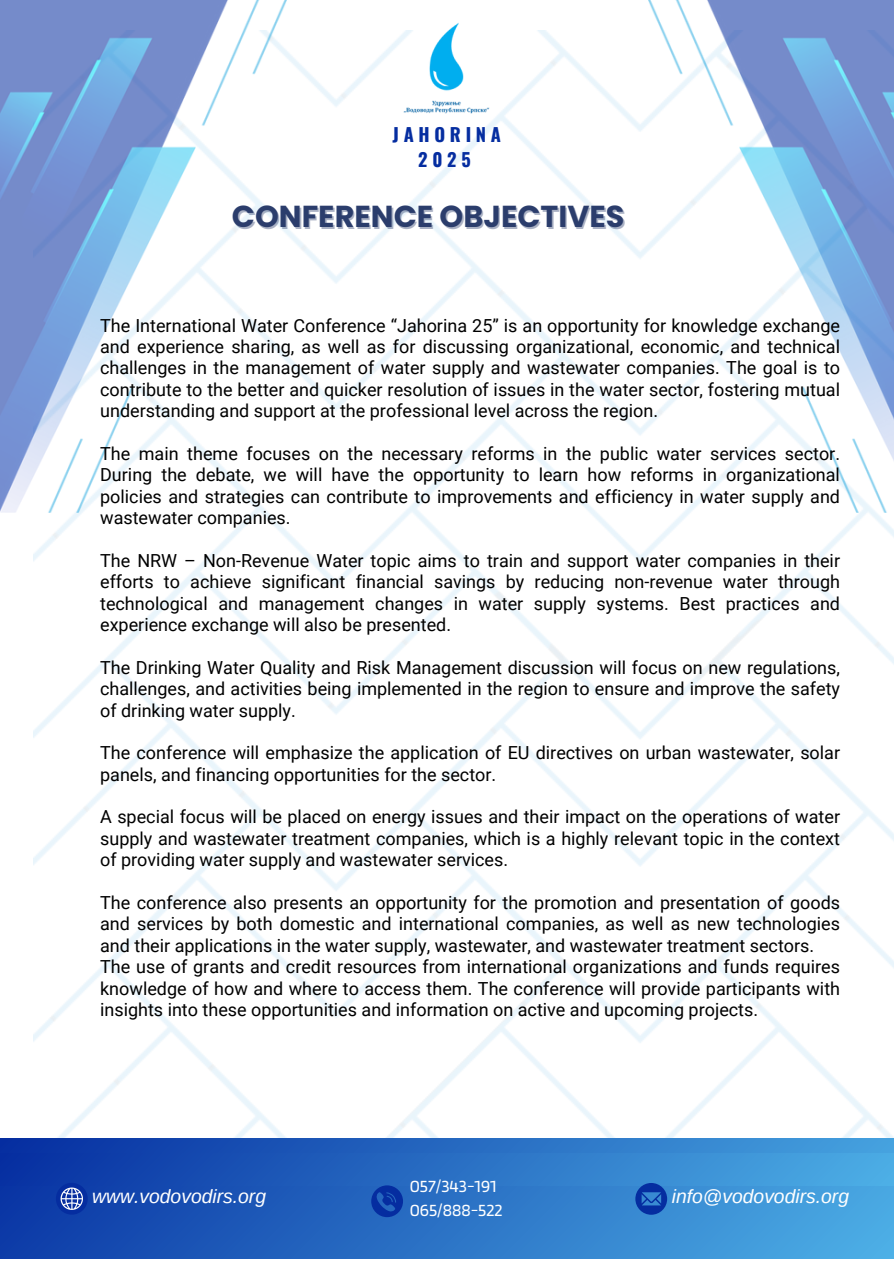
<style>
.page{position:relative;width:894px;height:1264px;background:#fff}
.page>*{position:absolute;margin:0;border:0;box-sizing:border-box;transform-origin:0 0}
.t1{font:700 30.3px "Poppins";color:#2b3d6c}
.t2{font:italic 19.35px "Arimo";color:#fff}
.t3{font:700 18.3px/25.5px "Oswald";letter-spacing:.255em;color:#052da0;text-align:center}
.t4{font:18px/21.3px "Roboto";color:#000;text-align:justify}
.t5{font:17.85px "Blinker";color:#fff}
</style>
<div class="page">
<img style="left:648px;top:0;width:245px;height:512px">
<img style="left:0;top:0;width:286px;height:512px">
<div style="left:0;top:1138px;width:893px;height:120px;background:linear-gradient(to right,#0a36a5,#4aabe4)"></div>
<div style="left:0;top:1153px;width:893px;height:32px;background:linear-gradient(to right,#062fa1,#4caee5)"></div>
<svg style="left:635px;top:1182px;width:32px;height:32px"></svg>
<svg style="left:56px;top:1182px;width:32px;height:32px"></svg>
<svg style="left:371px;top:1185px;width:32px;height:32px"></svg>
<img style="left:391px;top:22px;width:111px;height:125px">
<p class="t3" style="left:392px;top:121px;width:110px">JAHORINA<br>2025</p>
<p class="t1" style="left:232px;top:195px;width:394px">CONFERENCE OBJECTIVES</p>
<p class="t4" style="left:100px;top:315px;width:741px">The International Water Conference “Jahorina 25” is an opportunity for knowledge exchange and experience sharing, as well as for discussing organizational, economic, and technical challenges in the management of water supply and wastewater companies. The goal is to contribute to the better and quicker resolution of issues in the water sector, fostering mutual understanding and support at the professional level across the region.</p>
<p class="t4" style="left:100px;top:443px;width:741px">The main theme focuses on the necessary reforms in the public water services sector.<br>During the debate, we will have the opportunity to learn how reforms in organizational policies and strategies can contribute to improvements and efficiency in water supply and wastewater companies.</p>
<p class="t4" style="left:100px;top:550px;width:741px">The NRW – Non-Revenue Water topic aims to train and support water companies in their efforts to achieve significant financial savings by reducing non-revenue water through technological and management changes in water supply systems. Best practices and experience exchange will also be presented.</p>
<h2 class="t4" style="left:100px;top:657px;width:741px">The Drinking Water Quality and Risk Management discussion will focus on new regulations, challenges, and activities being implemented in the region to ensure and improve the safety of drinking water supply.</h2>
<h1 class="t4" style="left:100px;top:742px;width:741px">The conference will emphasize the application of EU directives on urban wastewater, solar panels, and financing opportunities for the sector.</h1>
<p class="t4" style="left:100px;top:806px;width:741px">A special focus will be placed on energy issues and their impact on the operations of water supply and wastewater treatment companies, which is a highly relevant topic in the context of providing water supply and wastewater services.</p>
<p class="t4" style="left:100px;top:892px;width:741px">The conference also presents an opportunity for the promotion and presentation of goods and services by both domestic and international companies, as well as new technologies and their applications in the water supply, wastewater, and wastewater treatment sectors.</p>
<p class="t4" style="left:100px;top:956px;width:741px">The use of grants and credit resources from international organizations and funds requires knowledge of how and where to access them. The conference will provide participants with insights into these opportunities and information on active and upcoming projects.</p>
<p class="t5" style="left:409px;top:1174px;width:88px">057/343-191</p>
<p class="t5" style="left:409px;top:1199px;width:94px">065/888-522</p>
<p class="t2" style="left:92px;top:1185px;width:175px">www.vodovodirs.org</p>
<p class="t2" style="left:671px;top:1185px;width:179px">info@vodovodirs.org</p>
</div>
